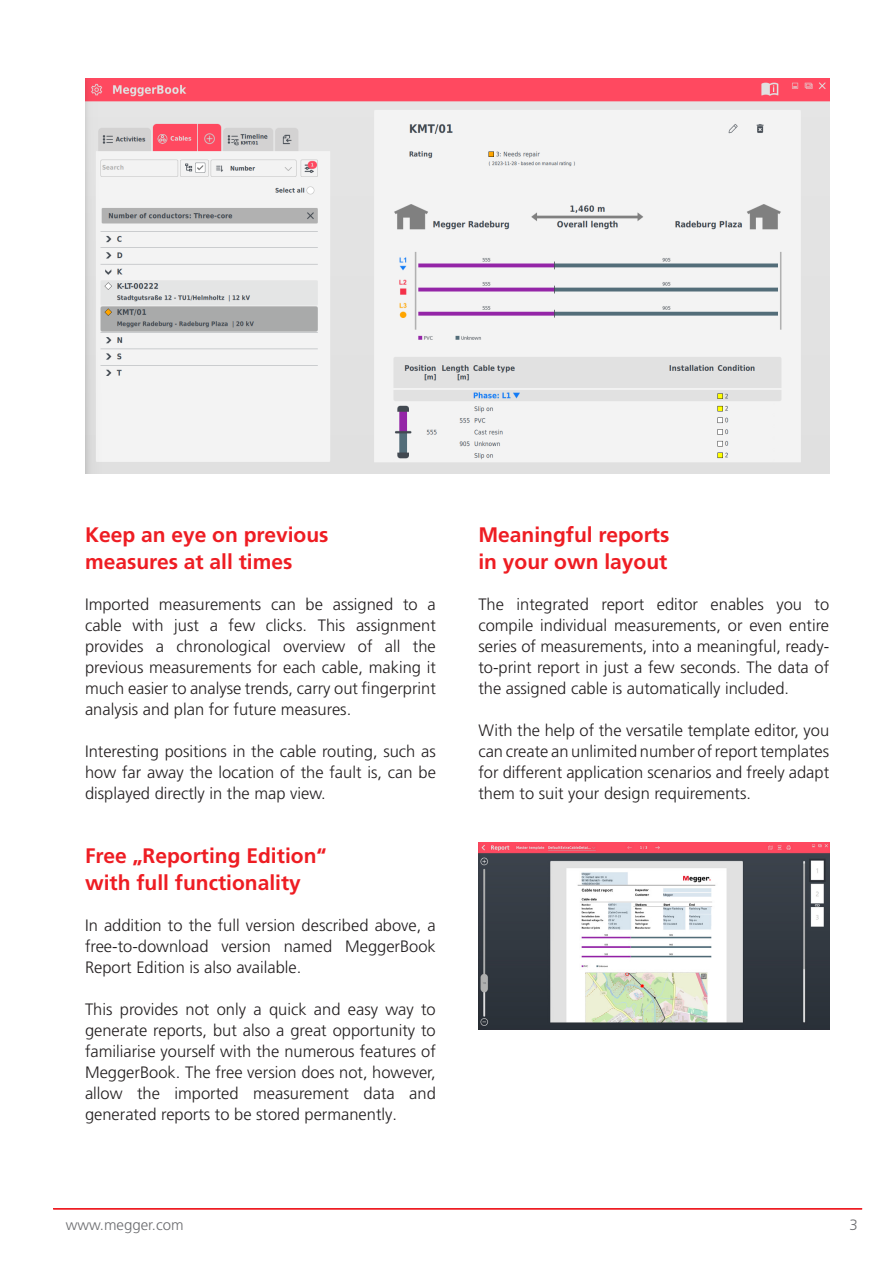
<style>
.page{position:relative;width:893px;height:1263px;background:#fff}
.page>*{position:absolute;margin:0;border:0;box-sizing:border-box;transform-origin:0 0}
.Fließtext{font:700 21px/27px "Frutiger LT Pro";color:#ee1d23}
.Fließtext-2{font:300 16.5px/21px "Frutiger LT Pro";color:#231f20;text-align:justify}
.Body{font:300 15px "Frutiger LT Pro";color:#6c6d70}
</style>
<div class="page">
<img style="left:85px;top:79px;width:744px;height:394px">
<img style="left:478px;top:843px;width:351px;height:186px">
<hr style="left:53px;top:1208px;width:809px;height:1px;background:#ee1d23">
<p class="Fließtext" style="left:85px;top:522px;width:245px">Keep an eye on previous measures at all times</p>
<p class="Fließtext-2" style="left:85px;top:594px;width:352px">Imported measurements can be assigned to a cable with just a few clicks. This assignment provides a chronological overview of all the previous measurements for each cable, making it much easier to analyse trends, carry out fingerprint analysis and plan for future measures.</p>
<p class="Fließtext-2" style="left:85px;top:741px;width:352px">Interesting positions in the cable routing, such as how far away the location of the fault is, can be displayed directly in the map view.</p>
<p class="Fließtext" style="left:85px;top:843px;width:243px">Free „Reporting Edition“ with full functionality</p>
<p class="Fließtext-2" style="left:85px;top:915px;width:352px">In addition to the full version described above, a free-to-download version named MeggerBook Report Edition is also available.</p>
<p class="Fließtext-2" style="left:85px;top:999px;width:352px">This provides not only a quick and easy way to generate reports, but also a great opportunity to familiarise yourself with the numerous features of MeggerBook. The free version does not, however, allow the imported measurement data and generated reports to be stored permanently.</p>
<p class="Fließtext" style="left:478px;top:522px;width:192px">Meaningful reports in your own layout</p>
<p class="Fließtext-2" style="left:478px;top:594px;width:352px">The integrated report editor enables you to compile individual measurements, or even entire series of measurements, into a meaningful, ready&shy;to-print report in just a few seconds. The data of the assigned cable is automatically included.</p>
<p class="Fließtext-2" style="left:478px;top:720px;width:352px">With the help of the versatile template editor, you can create an unlimited number of report templates for different application scenarios and freely adapt them to suit your design requirements.</p>
<p class="Body" style="left:66px;top:1216px;width:119px">www.megger.com</p>
<p class="Body" style="left:849px;top:1216px;width:10px">3</p>
</div>
